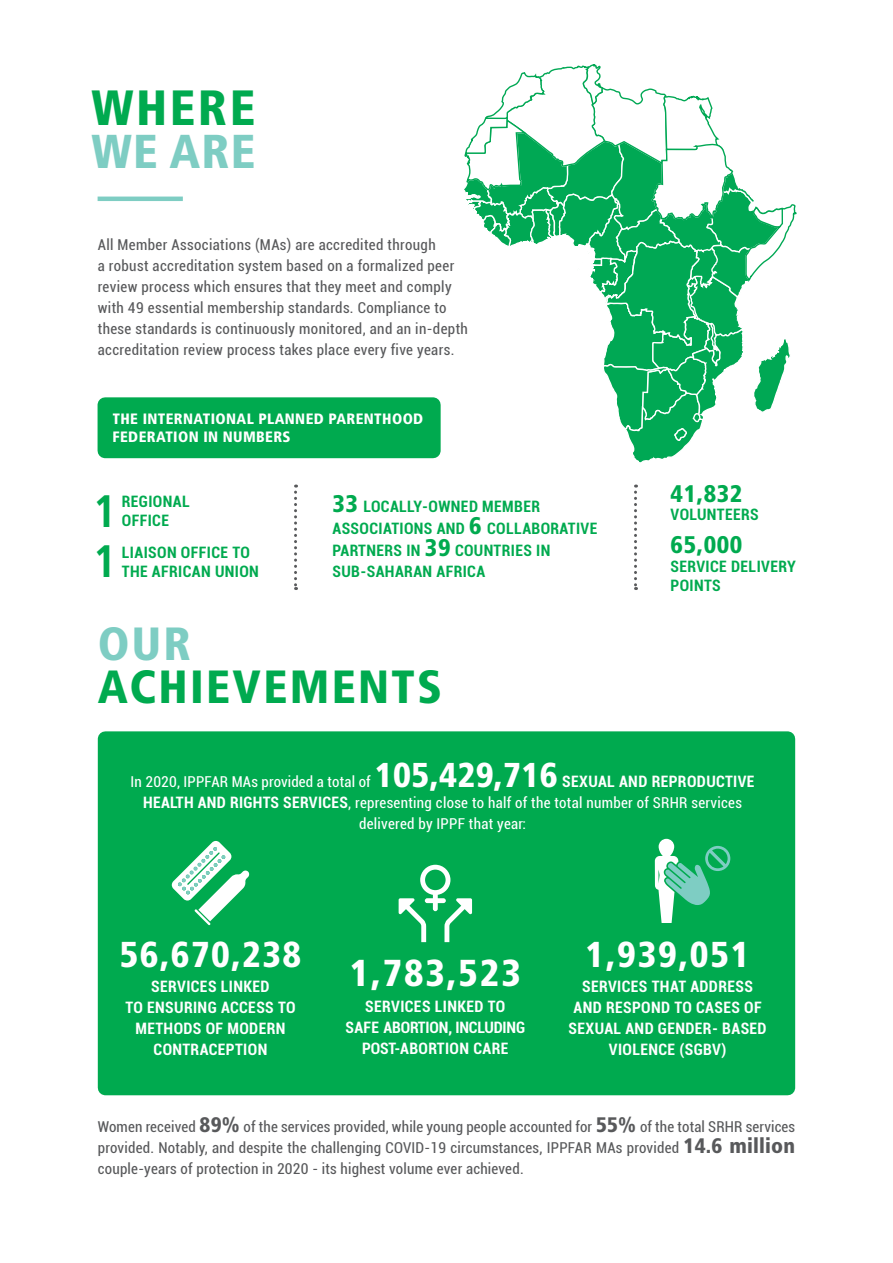
<style>
.page{position:relative;width:893px;height:1263px;background:#fff}
.page>*{position:absolute;margin:0;border:0;box-sizing:border-box;transform-origin:0 0}
.t1{font:900 condensed 49.5px "Frutiger";letter-spacing:.05em;color:#00aa4f}
.t2{font:900 condensed 47.55px "Frutiger";color:#7ecdc3}
.t3{font:900 condensed 46.5px "Frutiger";letter-spacing:.05em;color:#00aa4f}
.t4{font:900 condensed 46.5px "Frutiger";color:#7ecdc3}
.t5{font:700 condensed 45.45px/50.4px "Frutiger";color:#00aa4f}
.t6{font:900 condensed 37.5px "Frutiger";letter-spacing:.05em;color:#fff}
.t7{font:900 condensed 36px "Frutiger";letter-spacing:.04em;color:#fff}
.t8{font:900 condensed 24px "Frutiger";letter-spacing:.025em;color:#00aa4f}
.t9{font:700 condensed 15.75px/21px "Roboto";letter-spacing:.025em;color:#fff;text-align:center}
.t10{font:700 condensed 15.75px/21.8px "Roboto";letter-spacing:.025em;color:#00aa4f}
.t11{font:condensed 15px/21px "Roboto";letter-spacing:.025em;color:#58595b}
.t12{font:condensed 15px/21px "Roboto";letter-spacing:.02em;color:#fff;text-align:center}
.t13{font:900 condensed 15px/18px "Frutiger";letter-spacing:.025em;color:#fff}
.s1{font-family:"Frutiger";font-weight:900;font-size:24px}
.s2{font-family:"Frutiger";font-weight:900;font-size:34.5px}
.s3{font-weight:700;font-size:15.75px}
.s4{font-family:"Frutiger";font-weight:900;font-size:21px}
</style>
<div class="page">
<div style="left:98px;top:731px;width:697px;height:364px;background:#00aa4f"></div>
<div style="left:105px;top:405px;width:328px;height:46px;background:#00aa4f"></div>
<div style="left:98px;top:397px;width:343px;height:61px;border:15px solid #00aa4f"></div>
<svg style="left:464px;top:64px;width:333px;height:399px"></svg>
<hr style="left:98px;top:197px;width:85px;height:4px;background:#7ecdc3">
<svg style="left:399px;top:865px;width:73px;height:77px"></svg>
<svg style="left:655px;top:839px;width:75px;height:84px"></svg>
<svg style="left:172px;top:841px;width:78px;height:84px"></svg>
<svg style="left:634px;top:485px;width:3px;height:105px"></svg>
<svg style="left:294px;top:485px;width:3px;height:105px"></svg>
<h1 class="t1" style="left:92px;top:78px;width:165px">WHERE</h1>
<h2 class="t2" style="left:92px;top:123px;width:165px">WE ARE</h2>
<p class="t11" style="left:98px;top:234px;width:372px">All Member Associations (MAs) are accredited through<br>a robust accreditation system based on a formalized peer review process which ensures that they meet and comply with 49 essential membership standards. Compliance to these standards is continuously monitored, and an in-depth accreditation review process takes place every five years.</p>
<p class="t13" style="left:113px;top:410px;width:312px">THE INTERNATIONAL PLANNED PARENTHOOD<br>FEDERATION IN NUMBERS</p>
<h3 class="t5" style="left:93px;top:486px;width:25px">1<br>1</h3>
<p class="t10" style="left:333px;top:495px;width:266px"><span class="s1">33</span> LOCALLY-OWNED MEMBER<br>ASSOCIATIONS AND <span class="s1">6</span> COLLABORATIVE<br>PARTNERS IN <span class="s1">39</span> COUNTRIES IN<br>SUB-SAHARAN AFRICA</p>
<p class="t10" style="left:122px;top:492px;width:69px;line-height:18.9px">REGIONAL<br>OFFICE</p>
<p class="t10" style="left:122px;top:541px;width:9px">LIAISON</p>
<p class="t10" style="left:181px;top:541px;width:9px">OFFICE</p>
<p class="t10" style="left:232px;top:541px;width:10px">TO</p>
<p class="t10" style="left:122px;top:560px;width:10px">THE</p>
<p class="t10" style="left:152px;top:560px;width:10px">AFRICAN</p>
<p class="t10" style="left:215px;top:560px;width:10px">UNION</p>
<h3 class="t4" style="left:98px;top:616px;width:31px">OUR</h3>
<h3 class="t3" style="left:98px;top:659px;width:197px">ACHIEVEMEN</h3>
<h3 class="t3" style="left:392px;top:659px;width:48px">TS</h3>
<h3 class="t8" style="left:671px;top:479px;width:73px">41,832</h3>
<p class="t10" style="left:671px;top:503px;width:90px">VOLUNTEERS</p>
<h3 class="t8" style="left:671px;top:531px;width:73px">65,000</h3>
<p class="t10" style="left:671px;top:557px;width:127px;line-height:18.9px">SERVICE DELIVERY<br>POINTS</p>
<p class="t12" style="left:131px;top:771px;width:626px">In 2020, IPPFAR MAs provided a total of <span class="s2">105,429,716</span> <span class="s3">SEXUAL AND REPRODUCTIVE<br>HEALTH AND RIGHTS SERVICES</span>, representing close to half of the total number of SRHR services delivered by IPPF that year:</p>
<h3 class="t7" style="left:120px;top:933px;width:183px">56,670,238</h3>
<p class="t9" style="left:125px;top:976px;width:171px">SERVICES LINKED<br>TO ENSURING ACCESS TO<br>METHODS OF MODERN<br>CONTRACEPTION</p>
<h3 class="t6" style="left:350px;top:951px;width:172px">1,783,523</h3>
<p class="t9" style="left:345px;top:995px;width:181px">SERVICES LINKED TO<br>SAFE ABORTION, INCLUDING<br>POST-ABORTION CARE</p>
<h3 class="t7" style="left:585px;top:933px;width:166px">1,939,051</h3>
<p class="t9" style="left:582px;top:976px;width:172px">SERVICES THAT ADDRESS</p>
<p class="t9" style="left:573px;top:997px;width:190px">AND RESPOND TO CASES OF</p>
<p class="t9" style="left:569px;top:1018px;width:200px">SEXUAL AND GENDER- BASED</p>
<p class="t9" style="left:609px;top:1039px;width:86px">VIOLENCE (SGBV</p>
<p class="t9" style="left:721px;top:1039px;width:6px">)</p>
<p class="t11" style="left:98px;top:1116px;width:699px;text-align:justify">Women received <span class="s4">89%</span> of the services provided, while young people accounted for <span class="s4">55%</span> of the total SRHR services provided. Notably, and despite the challenging COVID-19 circumstances, IPPFAR MAs provided <span class="s4">14.6 MILLION </span>couple-years of protection in 2020 - its highest volume ever achieved.</p>
</div>
